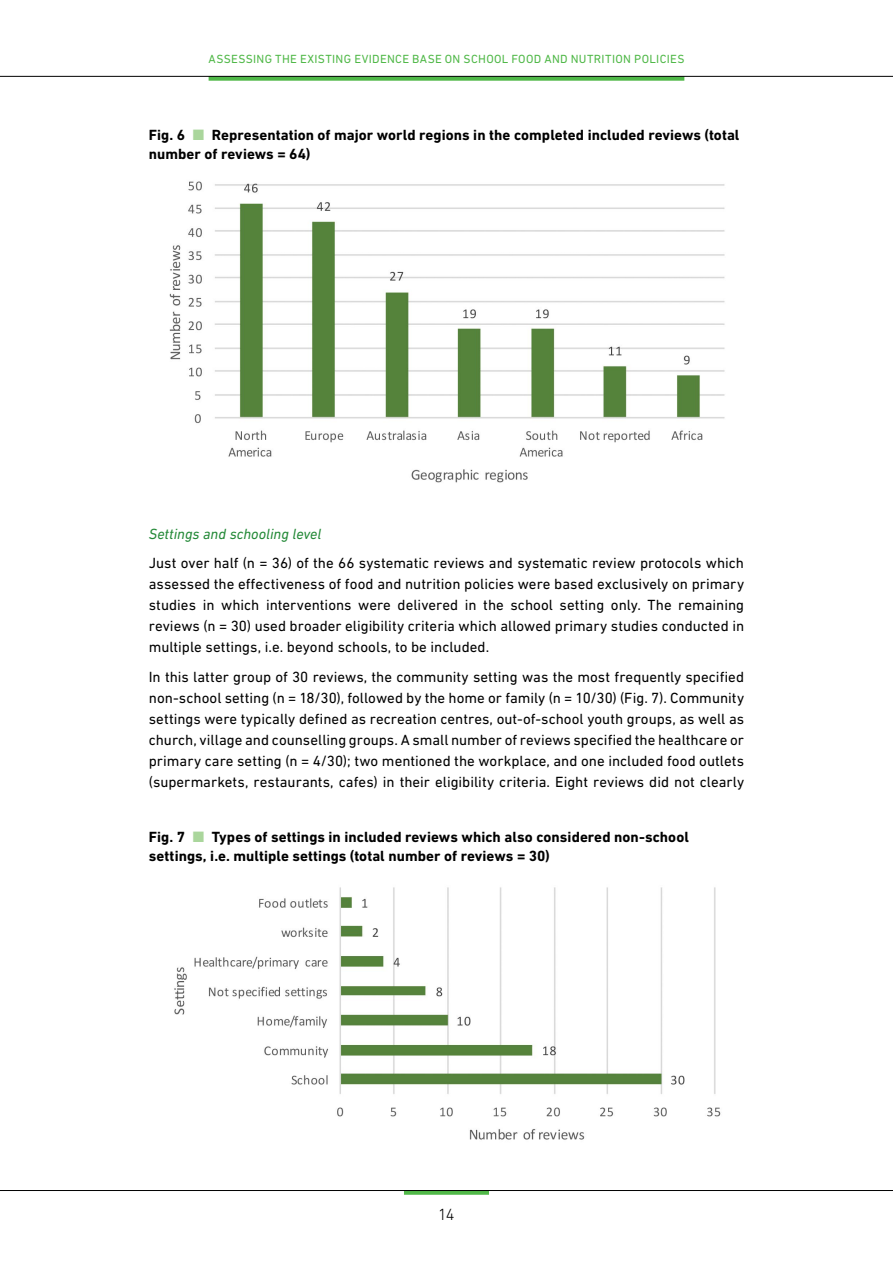
<style>
.page{position:relative;width:893px;height:1263px;background:#fff}
.page>*{position:absolute;margin:0;border:0;box-sizing:border-box;transform-origin:0 0}
.t1{font:300 16.5px "DIN Next LT Pro";color:#000}
.t2{font:15px/21px "DIN Next LT Pro";color:#000;text-align:justify}
.t3{font:700 15px/19.5px "DIN Next LT Pro";letter-spacing:.005em;color:#000}
.t4{font:italic 15px "DIN Next LT Pro";color:#238937}
.t5{font:12px "DIN Next LT Pro";letter-spacing:.025em;color:#50b848}
.s1{color:#aad69c}
</style>
<div class="page">
<div style="left:404px;top:1190px;width:85px;height:5px;background:#50b848"></div>
<div style="left:209px;top:76px;width:475px;height:5px;background:#50b848"></div>
<hr style="left:0;top:76px;width:893px;height:1px;background:#000">
<hr style="left:0;top:1190px;width:893px;height:1px;background:#000">
<img style="left:169px;top:181px;width:556px;height:302px">
<img style="left:174px;top:887px;width:547px;height:253px">
<p class="t5" style="left:209px;top:52px;width:477px">Assessing the existing evidence base on School Food and N utrition Policies</p>
<p class="t3" style="left:149px;top:125px;width:592px">Fig. 6 <span class="s1">■</span> Representation of major world regions in the completed included reviews (total number of reviews = 64)</p>
<p class="t4" style="left:149px;top:525px;width:174px">Settings and schooling level</p>
<p class="t2" style="left:149px;top:552px;width:597px">Just over half (n = 36) of the 66 systematic reviews and systematic review protocols which assessed the effectiveness of food and nutrition policies were based exclusively on primary studies in which interventions were delivered in the school setting only. The remaining reviews (n = 30) used broader eligibility criteria which allowed primary studies conducted in multiple settings, i.e. beyond schools, to be included.</p>
<p class="t2" style="left:149px;top:666px;width:597px">In this latter group of 30 reviews, the community setting was the most frequently specified non-school setting (n = 18/30), followed by the home or family (n = 10/30) (Fig. 7). Community settings were typically defined as recreation centres, out-of-school youth groups, as well as church, village and counselling groups. A small number of reviews specified the healthcare or primary care setting (n = 4/30); two mentioned the workplace, and one included food outlets (supermarkets, restaurants, cafes) in their eligibility criteria. Eight reviews did not clearly</p>
<p class="t3" style="left:149px;top:827px;width:542px">Fig. 7 <span class="s1">■</span> Types of settings in included reviews which also considered non-school settings, i.e. multiple settings (total number of reviews = 30)</p>
<p class="t1" style="left:438px;top:1205px;width:18px">14</p>
</div>
